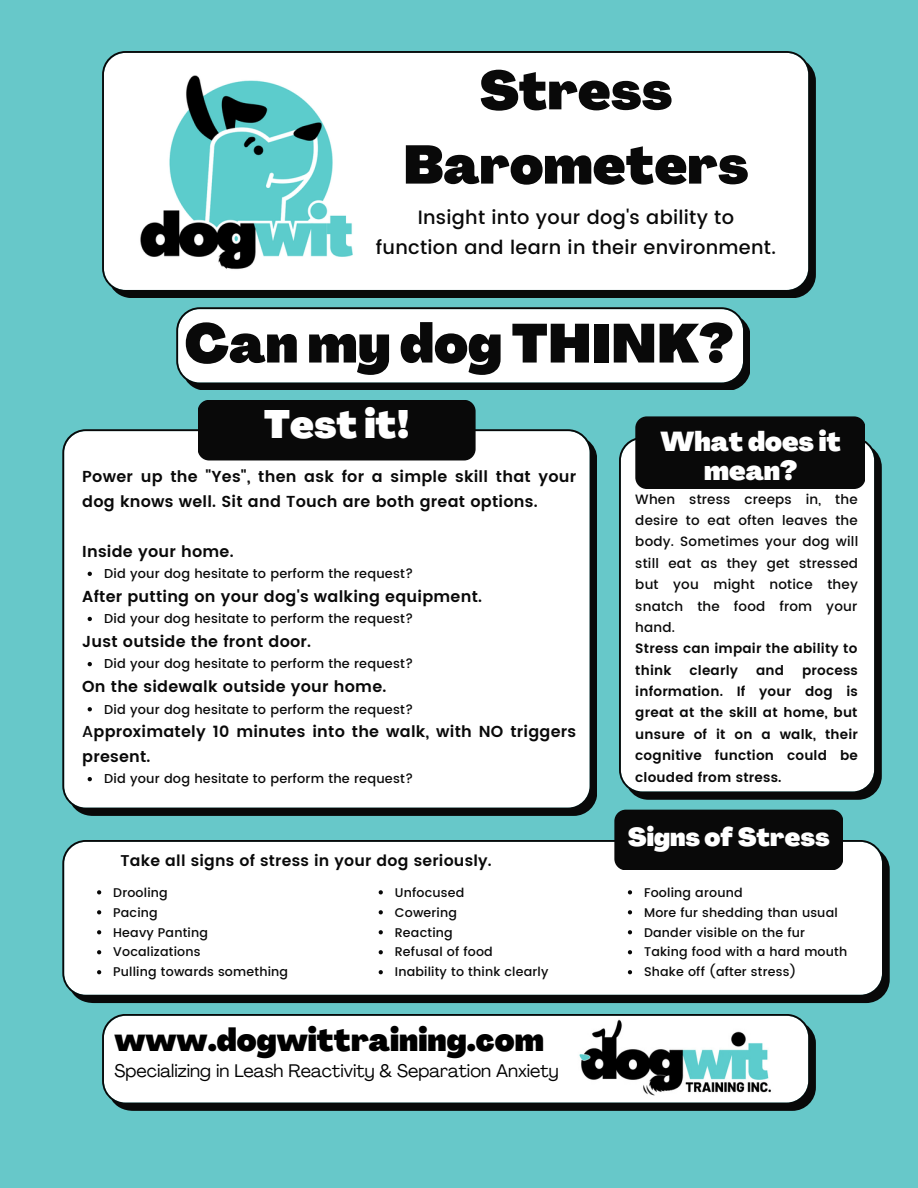
<style>
.page{position:relative;width:918px;height:1188px;background:#67c8c9}
.page>*{position:absolute;margin:0;border:0;box-sizing:border-box;transform-origin:0 0}
.t1{font:900 53.85px "Agrandir";color:#090909}
.t2{font:900 53.25px/74.2px "Agrandir";color:#090909;text-align:center}
.t3{font:900 38.85px "Agrandir";color:#fff}
.t4{font:900 31.5px "Agrandir";color:#000}
.t5{font:900 26.85px/29.2px "Agrandir";color:#fff;text-align:center}
.t6{font:900 25.35px "Agrandir";color:#fff}
.t7{font:500 19.35px/30.3px "Poppins";letter-spacing:.015em;color:#090909;text-align:center}
.t8{font:18px "Agrandir";color:#000}
.t9{font:600 15.9px/24.8px "Poppins";letter-spacing:.015em;color:#090909}
.t10{font:600 15.6px "Poppins";letter-spacing:.015em;color:#090909}
.t11{font:600 13.5px/21.3px "Poppins";letter-spacing:.015em;color:#090909}
.t12{font:500 13.5px/21.3px "Poppins";letter-spacing:.015em;color:#090909;text-align:justify}
.t13{font:500 12.9px "Poppins";letter-spacing:.015em;color:#090909}
.t14{font:500 12.6px/20px "Poppins";letter-spacing:.015em;color:#090909}
.s1{font-weight:500}
</style>
<div class="page">
<svg style="left:102px;top:51px;width:713px;height:246px;background:#eceded"></svg>
<div style="left:62px;top:429px;width:535px;height:387px;background:#fff"></div>
<svg style="left:619px;top:438px;width:263px;height:362px;background:#edeeee"></svg>
<div style="left:198px;top:400px;width:277px;height:60px;background:#090909;border-radius:11px"></div>
<div style="left:635px;top:416px;width:230px;height:73px;background:#090909;border-radius:11px"></div>
<svg style="left:102px;top:1014px;width:713px;height:97px;background:#d7d9d9"></svg>
<img style="left:565px;top:1018px;width:225px;height:78px">
<img style="left:115px;top:61px;width:266px;height:216px">
<svg style="left:88px;top:572px;width:4px;height:4px"></svg>
<svg style="left:88px;top:617px;width:4px;height:4px"></svg>
<svg style="left:88px;top:662px;width:4px;height:4px"></svg>
<svg style="left:88px;top:707px;width:4px;height:4px"></svg>
<svg style="left:88px;top:777px;width:4px;height:4px"></svg>
<svg style="left:176px;top:307px;width:574px;height:83px;background:#dddfdf"></svg>
<svg style="left:62px;top:840px;width:828px;height:163px;background:#eceded"></svg>
<svg style="left:97px;top:890px;width:4px;height:4px"></svg>
<svg style="left:97px;top:910px;width:4px;height:4px"></svg>
<svg style="left:97px;top:930px;width:4px;height:4px"></svg>
<svg style="left:97px;top:950px;width:4px;height:4px"></svg>
<svg style="left:97px;top:970px;width:4px;height:4px"></svg>
<div style="left:614px;top:810px;width:229px;height:60px;background:#090909;border-radius:11px"></div>
<svg style="left:379px;top:890px;width:4px;height:4px"></svg>
<svg style="left:379px;top:910px;width:4px;height:4px"></svg>
<svg style="left:379px;top:930px;width:4px;height:4px"></svg>
<svg style="left:379px;top:950px;width:4px;height:4px"></svg>
<svg style="left:379px;top:970px;width:4px;height:4px"></svg>
<svg style="left:628px;top:890px;width:4px;height:4px"></svg>
<svg style="left:628px;top:910px;width:4px;height:4px"></svg>
<svg style="left:628px;top:930px;width:4px;height:4px"></svg>
<svg style="left:628px;top:950px;width:4px;height:4px"></svg>
<svg style="left:628px;top:970px;width:4px;height:4px"></svg>
<h2 class="t2" style="left:403px;top:59px;width:347px">Stress<br>Barometers</h2>
<p class="t7" style="left:376px;top:202px;width:401px">Insight into your dog's ability to function and learn in their environment.</p>
<h1 class="t1" style="left:184px;top:322px;width:551px">Can my dog THINK?</h1>
<h3 class="t3" style="left:264px;top:409px;width:147px">Test it!</h3>
<p class="t9" style="left:82px;top:465px;width:495px">Power up the "Yes", then ask for a simple skill that your dog knows well. Sit and Touch are both great options.</p>
<p class="t9" style="left:82px;top:539px;width:153px">Inside your home.</p>
<p class="t9" style="left:82px;top:584px;width:401px">After putting on your dog's walking equipment.</p>
<p class="t9" style="left:82px;top:629px;width:230px">Just outside the front door.</p>
<p class="t9" style="left:82px;top:674px;width:306px">On the sidewalk outside your home.</p>
<p class="t9" style="left:82px;top:719px;width:495px"><span class="s1">A</span>pproximately 10 minutes into the walk, with NO triggers present.</p>
<p class="t13" style="left:104px;top:566px;width:311px">Did your dog hesitate to perform the request?</p>
<p class="t13" style="left:104px;top:611px;width:311px">Did your dog hesitate to perform the request?</p>
<p class="t13" style="left:104px;top:656px;width:311px">Did your dog hesitate to perform the request?</p>
<p class="t13" style="left:104px;top:702px;width:311px">Did your dog hesitate to perform the request?</p>
<p class="t13" style="left:104px;top:771px;width:311px">Did your dog hesitate to perform the request?</p>
<p class="t10" style="left:121px;top:852px;width:373px">Take all signs of stress in your dog seriously.</p>
<h3 class="t5" style="left:660px;top:429px;width:182px">What does it mean?</h3>
<p class="t12" style="left:635px;top:488px;width:225px">When stress creeps in, the desire to eat often leaves the body. Sometimes your dog will still eat as they get stressed but you might notice they snatch the food from your hand.</p>
<p class="t11" style="left:635px;top:638px;width:224px">Stress can impair the ability to think</p>
<p class="t11" style="left:690px;top:659px;width:50px">clearly</p>
<p class="t11" style="left:756px;top:659px;width:30px">and</p>
<p class="t11" style="left:635px;top:659px;width:224px;text-align:justify;text-indent:167px">process information. If your dog is great at the skill at home, but unsure of it on a walk, their cognitive function could be clouded from stress.</p>
<h3 class="t6" style="left:628px;top:827px;width:203px">Signs of Stress</h3>
<p class="t14" style="left:113px;top:882px;width:176px">Drooling<br>Pacing<br>Heavy Panting<br>Vocalizations<br>Pulling towards something</p>
<p class="t14" style="left:395px;top:882px;width:155px">Unfocused<br>Cowering<br>Reacting<br>Refusal of food<br>Inability to think clearly</p>
<p class="t14" style="left:644px;top:882px;width:205px">Fooling around<br>More fur shedding than usual<br>Dander visible on the fur<br>Taking food with a hard mouth<br>Shake off (after stress)</p>
<h3 class="t4" style="left:115px;top:1027px;width:431px">www.dogwittraining.com</h3>
<p class="t8" style="left:115px;top:1064px;width:446px">Specializing in Leash Reactivity &amp; Separation Anxiety</p>
</div>
